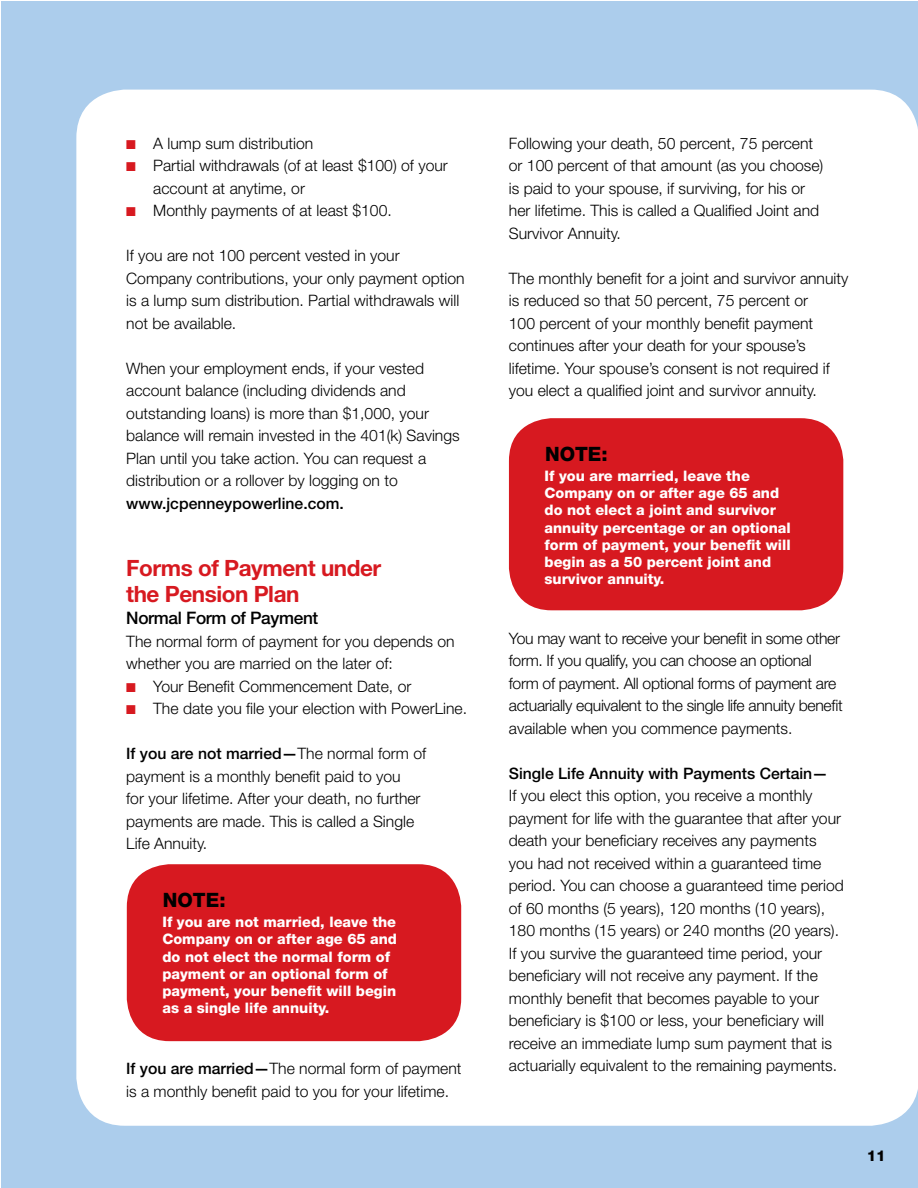
<style>
.page{position:relative;width:918px;height:1188px;background:#fff}
.page>*{position:absolute;margin:0;border:0;box-sizing:border-box;transform-origin:0 0}
.t1{font:700 22.5px/25.5px "Helvetica Neue";letter-spacing:-.02em;color:#d71920}
.t2{font:800 19.8px "Helvetica Neue";color:#000}
.t3{font:500 17.25px "Helvetica Neue";letter-spacing:-.02em;color:#000}
.t4{font:300 15.75px/22.5px "Helvetica Neue";color:#000}
.t5{font:300 15.75px/22.5px "Helvetica Neue";letter-spacing:-.02em;color:#000}
.t6{font:500 15.75px "Helvetica Neue";color:#000}
.t7{font:800 15px "Helvetica Neue";color:#000}
.t8{font:800 14.55px/17.1px "Helvetica Neue";color:#fff}
.s1{color:#d71920}
.s2{font-weight:500}
</style>
<div class="page">
<div style="left:2px;top:2px;width:916px;height:1186px;background:#accdec"></div>
<div style="left:76px;top:90px;width:842px;height:1036px;background:#fff"></div>
<div style="left:496px;top:405px;width:361px;height:225px;border:26px solid #fff;border-radius:43px"></div>
<div style="left:509px;top:418px;width:334px;height:192px;background:#d71920;border-radius:43px"></div>
<div style="left:114px;top:851px;width:360px;height:225px;border:26px solid #fff;border-radius:43px"></div>
<div style="left:127px;top:864px;width:334px;height:177px;background:#d71920;border-radius:43px"></div>
<p class="t4" style="left:126px;top:131px;width:189px"><span class="s1">■</span> A lump sum distribution</p>
<p class="t4" style="left:153px;top:154px;width:296px;text-indent:-27px"><span class="s1">■</span> Partial withdrawals (of at least $100) of your account at anytime, or</p>
<p class="t4" style="left:126px;top:199px;width:267px"><span class="s1">■</span> Monthly payments of at least $100.</p>
<p class="t4" style="left:126px;top:244px;width:340px">If you are not 100 percent vested in your Company contributions, your only payment option is a lump sum distribution. Partial withdrawals will not be available.</p>
<p class="t4" style="left:126px;top:356px;width:335px">When your employment ends, if your vested account balance (including dividends and outstanding loans) is more than $1,000, your balance will remain invested in the 401(k) Savings Plan until you take action. You can request a distribution or a rollover by logging on to</p>
<p class="t6" style="left:126px;top:494px;width:219px">www.jcpenneypowerline.com.</p>
<h1 class="t1" style="left:126px;top:555px;width:257px">Forms of Payment under the Pension Plan</h1>
<p class="t3" style="left:126px;top:608px;width:194px">Normal Form of Payment</p>
<p class="t4" style="left:126px;top:629px;width:330px">The normal form of payment for you depends on whether you are married on the later of:</p>
<p class="t4" style="left:126px;top:674px;width:287px"><span class="s1">■</span> Your Benefit Commencement Date, or</p>
<p class="t4" style="left:126px;top:697px;width:342px"><span class="s1">■</span> The date you file your election with PowerLine.</p>
<p class="t4" style="left:126px;top:742px;width:301px"><span class="s2">If you are not married—</span>The normal form of payment is a monthly benefit paid to you<br>for your lifetime. After your death, no further payments are made. This is called a Single Life Annuity.</p>
<p class="t2" style="left:163px;top:888px;width:64px">NOTE:</p>
<p class="t8" style="left:162px;top:913px;width:236px">If you are not married, leave the<br>Company on or after age 65 and do not elect the normal form of payment or an optional form of payment, your benefit will begin as a single life annuity.</p>
<p class="t4" style="left:126px;top:1057px;width:337px"><span class="s2">If you are married—</span>The normal form of payment is a monthly benefit paid to you for your lifetime.</p>
<p class="t4" style="left:509px;top:131px;width:316px">Following your death, 50 percent, 75 percent or 100 percent of that amount (as you choose) is paid to your spouse, if surviving, for his or her lifetime. This is called a Qualified Joint and Survivor Annuity.</p>
<p class="t4" style="left:509px;top:266px;width:341px">The monthly benefit for a joint and survivor annuity is reduced so that 50 percent, 75 percent or<br>100 percent of your monthly benefit payment continues after your death for your spouse’s lifetime. Your spouse’s consent is not required if you elect a qualified joint and survivor annuity.</p>
<p class="t2" style="left:545px;top:442px;width:64px">NOTE:</p>
<p class="t8" style="left:545px;top:467px;width:248px">If you are married, leave the<br>Company on or after age 65 and do not elect a joint and survivor annuity percentage or an optional form of payment, your benefit will begin as a 50 percent joint and survivor annuity.</p>
<p class="t5" style="left:509px;top:626px;width:335px">You may want to receive your benefit in some other form. If you qualify, you can choose an optional form of payment. All optional forms of payment are actuarially equivalent to the single life annuity benefit available when you commence payments.</p>
<p class="t6" style="left:509px;top:764px;width:321px">Single Life Annuity with Payments Certain—</p>
<p class="t4" style="left:509px;top:784px;width:336px">If you elect this option, you receive a monthly payment for life with the guarantee that after your death your beneficiary receives any payments you had not received within a guaranteed time period. You can choose a guaranteed time period of 60 months (5 years), 120 months (10 years), 180 months (15 years) or 240 months (20 years).<br>If you survive the guaranteed time period, your beneficiary will not receive any payment. If the monthly benefit that becomes payable to your beneficiary is $100 or less, your beneficiary will receive an immediate lump sum payment that is actuarially equivalent to the remaining payments.</p>
<p class="t7" style="left:867px;top:1147px;width:20px">1 10</p>
</div>
